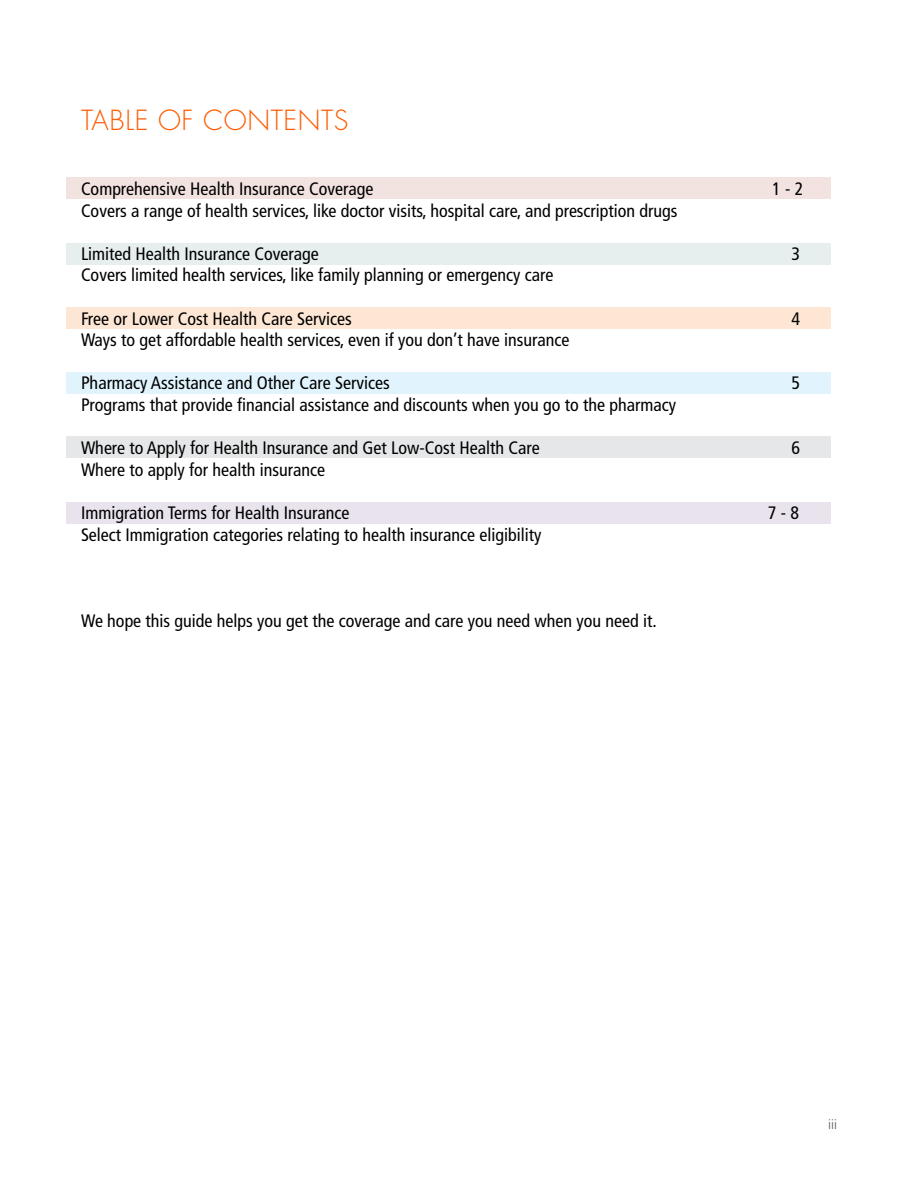
<style>
.page{position:relative;width:918px;height:1188px;background:#fff}
.page>*{position:absolute;margin:0;border:0;box-sizing:border-box;transform-origin:0 0}
.t1{font:300 27px "Futura Std";letter-spacing:.02em;color:#ff5b00}
.t2{font:condensed 18px "Frutiger LT Std";color:#000}
.t3{font:300 13.5px "Frutiger LT Std";color:#58595b}
</style>
<div class="page">
<div style="left:66px;top:502px;width:765px;height:22px;background:#e9e3ee"></div>
<div style="left:66px;top:436px;width:765px;height:22px;background:#e6e7e8"></div>
<div style="left:66px;top:372px;width:765px;height:21px;background:#e1f4fd"></div>
<div style="left:66px;top:177px;width:765px;height:22px;background:#f2e2e0"></div>
<div style="left:66px;top:243px;width:765px;height:22px;background:#e6efee"></div>
<div style="left:66px;top:307px;width:765px;height:22px;background:#fde7d4"></div>
<h1 class="t1" style="left:81px;top:104px;width:269px">TABLE OF CONTENTS</h1>
<p class="t2" style="left:81px;top:178px;width:294px">Comprehensive Health Insurance Coverage</p>
<p class="t2" style="left:772px;top:178px;width:33px">1 - 2</p>
<p class="t2" style="left:81px;top:200px;width:598px">Covers a range of health services, like doctor visits, hospital care, and prescription drugs</p>
<p class="t2" style="left:81px;top:243px;width:239px">Limited Health Insurance Coverage</p>
<p class="t2" style="left:792px;top:243px;width:10px">3</p>
<p class="t2" style="left:81px;top:265px;width:474px">Covers limited health services, like family planning or emergency care</p>
<p class="t2" style="left:81px;top:308px;width:272px">Free or Lower Cost Health Care Services</p>
<p class="t2" style="left:792px;top:308px;width:10px">4</p>
<p class="t2" style="left:81px;top:330px;width:490px">Ways to get affordable health services, even if you don’t have insurance</p>
<p class="t2" style="left:81px;top:373px;width:310px">Pharmacy Assistance and Other Care Services</p>
<p class="t2" style="left:792px;top:373px;width:10px">5</p>
<p class="t2" style="left:81px;top:394px;width:597px">Programs that provide financial assistance and discounts when you go to the pharmacy</p>
<p class="t2" style="left:81px;top:438px;width:460px">Where to Apply for Health Insurance and Get Low-Cost Health Care</p>
<p class="t2" style="left:792px;top:438px;width:10px">6</p>
<p class="t2" style="left:81px;top:459px;width:246px">Where to apply for health insurance</p>
<p class="t2" style="left:81px;top:502px;width:270px">Immigration Terms for Health Insurance</p>
<p class="t2" style="left:768px;top:502px;width:33px">7 - 8</p>
<p class="t2" style="left:81px;top:524px;width:462px">Select Immigration categories relating to health insurance eligibility</p>
<p class="t2" style="left:81px;top:610px;width:577px">We hope this guide helps you get the coverage and care you need when you need it.</p>
<p class="t3" style="left:828px;top:1117px;width:10px">iii</p>
</div>
